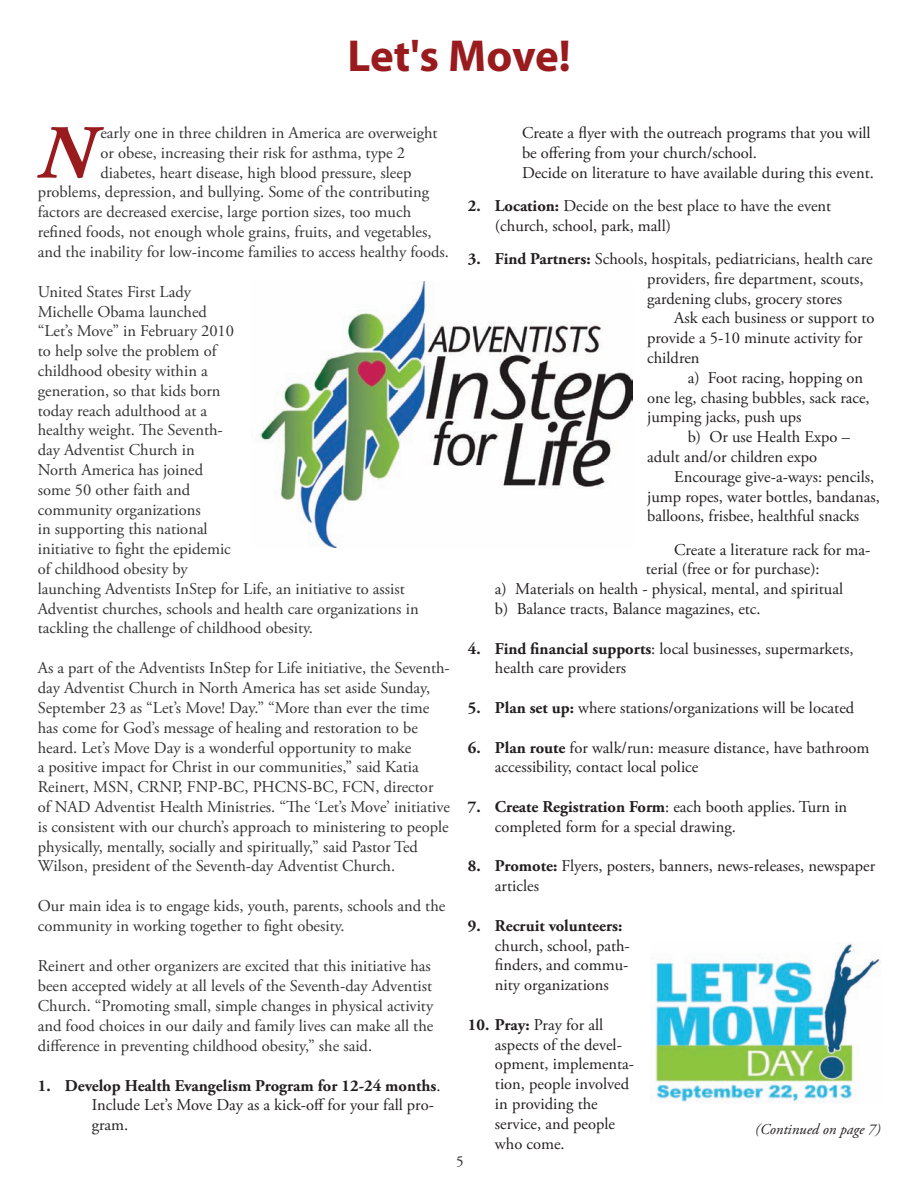
<style>
.page{position:relative;width:918px;height:1188px;background:#fff}
.page>*{position:absolute;margin:0;border:0;box-sizing:border-box;transform-origin:0 0}
.t1{font:italic 700 76.2px "Adobe Garamond Pro";color:#991b1e}
.t2{font:700 45px "Myriad Pro";letter-spacing:-.01em;color:#991b1e}
.t3{font:16.5px/19.8px "Adobe Garamond Pro";color:#333}
.t4{font:16.5px/19.8px "Adobe Garamond Pro";color:#231f20}
.t5{font:700 16.5px "Adobe Garamond Pro";color:#231f20}
.t6{font:italic 15px "Adobe Garamond Pro";color:#231f20}
.t7{font:15px "Adobe Garamond Pro";color:#231f20}
.s1{font-weight:700}
</style>
<div class="page">
<img style="left:655px;top:942px;width:225px;height:161px">
<img style="left:256px;top:282px;width:377px;height:265px">
<h2 class="t2" style="left:348px;top:27px;width:225px">Let's Move!</h2>
<p class="t3" style="left:100px;top:123px;width:339px">early one in three children in America are overweight</p>
<p class="t3" style="left:100px;top:143px;width:306px">or obese, increasing their risk for asthma, type 2</p>
<p class="t3" style="left:100px;top:163px;width:312px">diabetes, heart disease, high blood pressure, sleep</p>
<p class="t3" style="left:38px;top:183px;width:393px">problems, depression, and bullying. Some of the contributing</p>
<p class="t3" style="left:38px;top:203px;width:375px">factors are decreased exercise, large portion sizes, too much</p>
<p class="t3" style="left:38px;top:222px;width:395px">refined foods, not enough whole grains, fruits, and vegetables,</p>
<p class="t3" style="left:38px;top:242px;width:413px">and the inability for low-income families to access healthy foods.</p>
<p class="t3" style="left:38px;top:282px;width:382px">United States First Lady<br>Michelle Obama launched<br>“Let’s Move” in February 2010<br>to help solve the problem of<br>childhood obesity within a<br>generation, so that kids born<br>today reach adulthood at a<br>healthy weight. The Seventh-<br>day Adventist Church in<br>North America has joined<br>some 50 other faith and<br>community organizations<br>in supporting this national<br>initiative to fight the epidemic<br>of childhood obesity by<br>launching Adventists InStep for Life, an initiative to assist<br>Adventist churches, schools and health care organizations in tackling the challenge of childhood obesity.</p>
<p class="t3" style="left:38px;top:659px;width:414px">As a part of the Adventists InStep for Life initiative, the Seventh&shy;day Adventist Church in North America has set aside Sunday, September 23 as “Let’s Move! Day.” “More than ever the time has come for God’s message of healing and restoration to be heard. Let’s Move Day is a wonderful opportunity to make<br>a positive impact for Christ in our communities,” said Katia Reinert, MSN, CRNP, FNP-BC, PHCNS-BC, FCN, director of NAD Adventist Health Ministries. “The ‘Let’s Move’ initiative is consistent with our church’s approach to ministering to people physically, mentally, socially and spiritually,” said Pastor Ted Wilson, president of the Seventh-day Adventist Church.</p>
<p class="t3" style="left:38px;top:897px;width:409px">Our main idea is to engage kids, youth, parents, schools and the community in working together to fight obesity.</p>
<p class="t3" style="left:38px;top:957px;width:397px">Reinert and other organizers are excited that this initiative has been accepted widely at all levels of the Seventh-day Adventist Church. “Promoting small, simple changes in physical activity and food choices in our daily and family lives can make all the difference in preventing childhood obesity,” she said.</p>
<p class="t4" style="left:92px;top:1076px;width:350px;text-indent:-54px"><span class="s1">1. Develop Health Evangelism Program for 12-24 months</span>.<br>Include Let’s Move Day as a kick-off for your fall pro&shy;gram.</p>
<h1 class="t1" style="left:38px;top:109px;width:57px">N</h1>
<p class="t4" style="left:522px;top:123px;width:353px">Create a flyer with the outreach programs that you will be offering from your church/school.<br>Decide on literature to have available during this event.</p>
<p class="t4" style="left:495px;top:196px;width:338px;text-indent:-27px"><span class="s1">2. Location:</span> Decide on the best place to have the event (church, school, park, mall)</p>
<p class="t4" style="left:647px;top:249px;width:227px;text-indent:-179px"><span class="s1">3. Find Partners:</span> Schools, hospitals, pediatricians, health care providers, fire department, scouts, gardening clubs, grocery stores</p>
<p class="t4" style="left:647px;top:309px;width:229px;text-indent:27px">Ask each business or support to provide a 5-10 minute activity for children</p>
<p class="t4" style="left:647px;top:368px;width:224px;text-indent:41px">a) Foot racing, hopping on one leg, chasing bubbles, sack race, jumping jacks, push ups</p>
<p class="t4" style="left:647px;top:428px;width:204px;text-indent:41px">b) Or use Health Expo – adult and/or children expo</p>
<p class="t4" style="left:647px;top:467px;width:234px;text-indent:27px">Encourage give-a-ways: pencils, jump ropes, water bottles, bandanas, balloons, frisbee, healthful snacks</p>
<p class="t4" style="left:674px;top:540px;width:198px">Create a literature rack for ma-</p>
<p class="t4" style="left:646px;top:560px;width:176px">terial (free or for purchase):</p>
<p class="t4" style="left:495px;top:580px;width:350px">a) Materials on health - physical, mental, and spiritual</p>
<p class="t4" style="left:495px;top:599px;width:267px">b) Balance tracts, Balance magazines, etc.</p>
<p class="t4" style="left:495px;top:639px;width:360px;text-indent:-27px"><span class="s1">4. Find financial supports</span>: local businesses, supermarkets, health care providers</p>
<p class="t4" style="left:468px;top:698px;width:388px"><span class="s1">5. Plan set up:</span> where stations/organizations will be located</p>
<p class="t4" style="left:495px;top:738px;width:376px;text-indent:-27px"><span class="s1">6. Plan route</span> for walk/run: measure distance, have bathroom accessibility, contact local police</p>
<p class="t4" style="left:495px;top:797px;width:354px;text-indent:-27px"><span class="s1">7. Create Registration Form</span>: each booth applies. Turn in completed form for a special drawing.</p>
<p class="t4" style="left:495px;top:857px;width:382px;text-indent:-27px"><span class="s1">8. Promote:</span> Flyers, posters, banners, news-releases, newspaper articles</p>
<p class="t5" style="left:468px;top:916px;width:156px">9. Recruit volunteers:</p>
<p class="t4" style="left:495px;top:936px;width:136px;text-align:justify">church, school, path&shy;finders, and commu&shy;nity organizations</p>
<p class="t4" style="left:495px;top:1015px;width:141px;text-indent:-27px"><span class="s1">10. Pray:</span> Pray for all aspects of the devel&shy;opment, implementa&shy;tion, people involved in providing the service, and people who come.</p>
<p class="t6" style="left:755px;top:1120px;width:127px">(Continued on page 7)</p>
<p class="t7" style="left:456px;top:1152px;width:9px">5</p>
</div>
